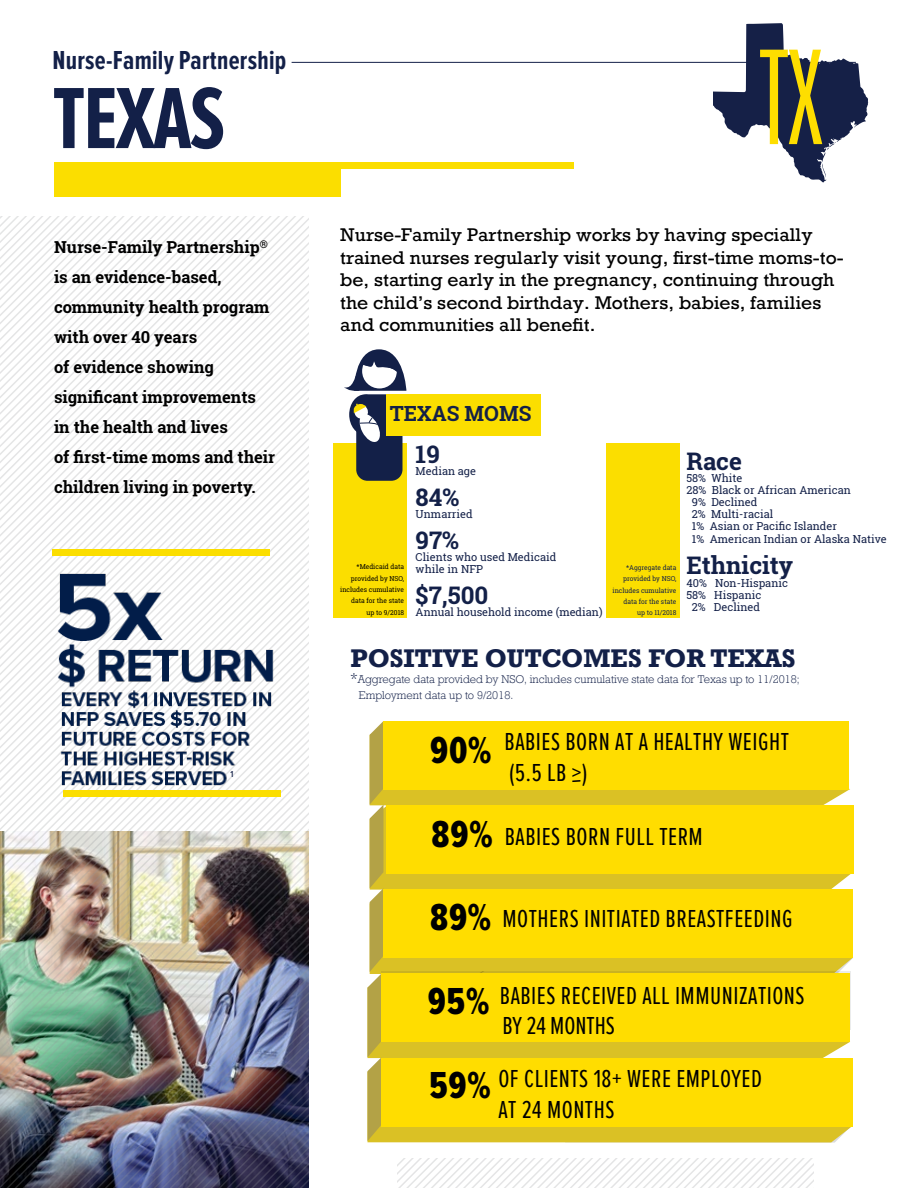
<style>
.page{position:relative;width:918px;height:1188px;background:#fff}
.page>*{position:absolute;margin:0;border:0;box-sizing:border-box;transform-origin:0 0}
.t1{font:300 extra-condensed 131.1px "Zurich BT";color:#fede00}
.t2{font:700 90px "Proxima Nova Ex Cn";letter-spacing:-.02em;color:#132048}
.t3{font:39px "Proxima Nova Ex Cn Extrabld";color:#000}
.t4{font:700 27px "Proxima Nova Ex Cn";letter-spacing:.01em;color:#132048}
.t5{font:25.5px/30.6px "Proxima Nova Ex Cn";letter-spacing:.02em;color:#000}
.t6{font:700 24.15px "Roboto Slab";color:#132048}
.t7{font:700 24px "Rockwell Nova";color:#132048}
.t8{font:700 20.85px "Roboto Slab";color:#132048}
.t9{font:17.25px/22.5px "Rockwell Nova";color:#000;scale:1.04 1}
.t10{font:700 16.5px/30px "Roboto Slab";color:#000}
.t11{font:10.95px/12.1px "Roboto Slab";color:#132048}
.t12{font:300 10.5px/16.2px "Rockwell Nova";color:#132048}
.t13{font:600 9px "Proxima Nova Ex Cn";color:#132048}
.t14{font:6.75px/11.4px "Roboto Slab";color:#132048;text-align:right}
.t15{font:6.75px/11.4px "Roboto Slab";color:#000;text-align:right}
.s1{font-size:13.5px}
.s2{font-family:"Proxima Nova Ex Cn Extrabld";font-size:39px}
</style>
<div class="page">
<img style="left:0;top:217px;width:309px;height:971px">
<div style="left:54px;top:162px;width:520px;height:7px;background:#fbde00"></div>
<div style="left:54px;top:167px;width:286px;height:29px;background:#fbde00"></div>
<hr style="left:292px;top:62px;width:564px;height:1px;background:#132048">
<svg style="left:398px;top:1159px;width:416px;height:29px"></svg>
<img style="left:52px;top:568px;width:232px;height:228px">
<div style="left:52px;top:550px;width:218px;height:6px;background:#fbde00"></div>
<div style="left:63px;top:790px;width:217px;height:7px;background:#fbde00"></div>
<svg style="left:367px;top:721px;width:486px;height:422px;background:#f6d70c"></svg>
<div style="left:606px;top:443px;width:74px;height:175px;background:#fbde00"></div>
<div style="left:334px;top:443px;width:73px;height:175px;background:#fbde00"></div>
<div style="left:356px;top:394px;width:46px;height:87px;background:#132048;border-radius:11px"></div>
<div style="left:349px;top:394px;width:31px;height:41px;background:#132048;border-radius:50%"></div>
<svg style="left:352px;top:402px;width:28px;height:42px"></svg>
<div style="left:386px;top:394px;width:154px;height:42px;background:#fbde00"></div>
<svg style="left:344px;top:349px;width:62px;height:42px"></svg>
<svg style="left:714px;top:23px;width:155px;height:159px"></svg>
<h3 class="t4" style="left:52px;top:47px;width:235px">Nurse-Family Partnership</h3>
<h2 class="t2" style="left:52px;top:77px;width:174px">TEXAS</h2>
<h3 class="t10" style="left:54px;top:231px;width:223px">Nurse-Family Partnership<sup>® </sup>is an evidence-based, community health program with over 40 years<br>of evidence showing significant improvements in the health and lives<br>of first-time moms and their children living in poverty.</h3>
<p class="t13" style="left:230px;top:770px;width:4px">1</p>
<h1 class="t1" style="left:759px;top:26px;width:66px">TX</h1>
<p class="t9" style="left:340px;top:224px;width:486px">Nurse-Family Partnership works by having specially trained nurses regularly visit young, first-time moms-to&shy;be, starting early in the pregnancy, continuing through the child’s second birthday. Mothers, babies, families and communities all benefit.</p>
<h3 class="t8" style="left:390px;top:399px;width:143px">TEXAS MOMS</h3>
<h3 class="t6" style="left:416px;top:438px;width:26px">19</h3>
<p class="t11" style="left:416px;top:465px;width:62px">Median age</p>
<h3 class="t6" style="left:416px;top:481px;width:45px">84%</h3>
<p class="t11" style="left:416px;top:508px;width:59px">Unmarried</p>
<h3 class="t6" style="left:416px;top:524px;width:45px">97%</h3>
<p class="t11" style="left:416px;top:551px;width:142px">Clients who used Medicaid while in NFP</p>
<h3 class="t6" style="left:416px;top:579px;width:74px">$7,500</h3>
<p class="t11" style="left:416px;top:606px;width:188px">Annual household income (median)</p>
<p class="t15" style="left:340px;top:561px;width:65px">*Medicaid data provided by NSO, includes cumulative data for the state<br>up to 9/2018</p>
<p class="t14" style="left:613px;top:562px;width:65px">*Aggregate data provided by NSO, includes cumulative data for the state<br>up to 11/2018</p>
<h3 class="t6" style="left:686px;top:445px;width:57px">Race</h3>
<p class="t11" style="left:686px;top:472px;width:58px">58% White</p>
<p class="t11" style="left:686px;top:484px;width:166px">28% Black or African American</p>
<p class="t11" style="left:692px;top:496px;width:67px">9% Declined</p>
<p class="t11" style="left:692px;top:508px;width:83px">2% Multi-racial</p>
<p class="t11" style="left:692px;top:520px;width:147px">1% Asian or Pacific Islander</p>
<p class="t11" style="left:692px;top:532px;width:196px">1% American Indian or Alaska Native</p>
<h3 class="t6" style="left:686px;top:549px;width:108px">Ethnicity</h3>
<p class="t11" style="left:686px;top:576px;width:103px">40% Non-Hispanic</p>
<p class="t11" style="left:686px;top:588px;width:76px">58% Hispanic</p>
<p class="t11" style="left:692px;top:601px;width:70px">2% Declined</p>
<h3 class="t7" style="left:350px;top:643px;width:447px">POSITIVE OUTCOMES FOR TEXAS</h3>
<p class="t12" style="left:359px;top:671px;width:442px;text-indent:-9px"><span class="s1">*</span>Aggregate data provided by NSO, includes cumulative state data for Texas up to 11/2018;<br>Employment data up to 9/2018.</p>
<h3 class="t5" style="left:509px;top:728px;width:281px;text-indent:-79px"><span class="s2">90%</span> BABIES BORN AT A HEALTHY WEIGHT (5.5 LB &gt;)</h3>
<h3 class="t5" style="left:432px;top:823px;width:273px"><span class="s2">89%</span> BABIES BORN FULL TERM</h3>
<h3 class="t5" style="left:430px;top:904px;width:364px"><span class="s2">89%</span> MOTHERS INITIATED BREASTFEEDING</h3>
<h3 class="t3" style="left:428px;top:983px;width:63px">95%</h3>
<h3 class="t5" style="left:500px;top:981px;width:306px">BABIES RECEIVED ALL IMMUNIZATIONS<br>BY 24 MONTHS</h3>
<h3 class="t3" style="left:429px;top:1067px;width:63px">59%</h3>
<h3 class="t5" style="left:498px;top:1065px;width:265px">OF CLIENTS 18+ WERE EMPLOYED<br>AT 24 MONTHS</h3>
</div>
